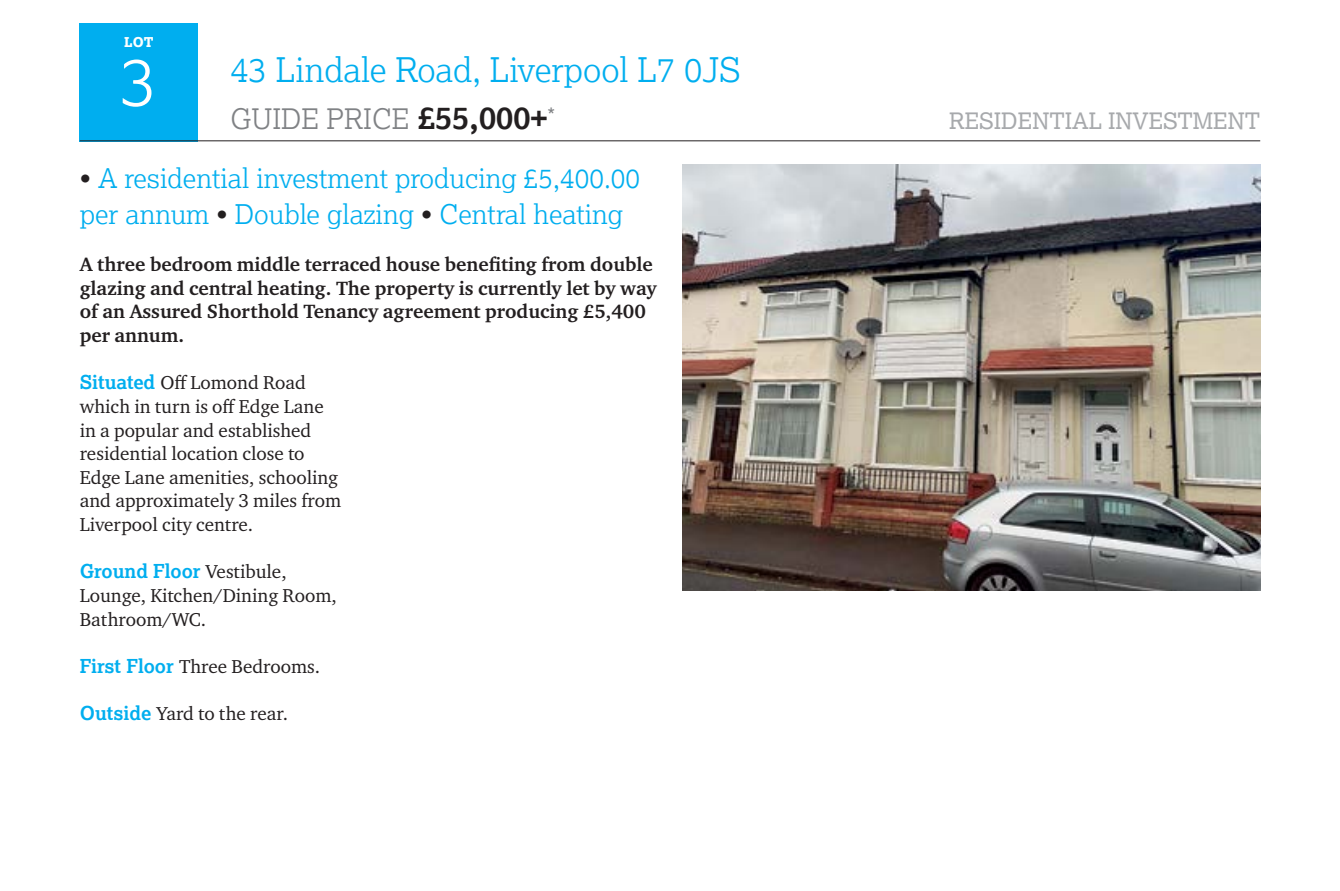
<style>
.page{position:relative;width:1340px;height:891px;background:#fff}
.page>*{position:absolute;margin:0;border:0;box-sizing:border-box;transform-origin:0 0}
.t1{font:300 67.5px "Lexia";color:#fff}
.t2{font:300 33.75px "Lexia";color:#00aeef}
.t3{font:300 28.12px "Lexia";color:#808285}
.t4{font:300 27px/35.3px "Lexia";color:#00aeef}
.t5{font:22.5px "Lexia";color:#a7a9ac}
.t6{font:700 19.8px/23.6px "Charter ITC Pro";color:#231f20}
.t7{font:19.12px/23.6px "Charter ITC Pro";color:#231f20}
.t8{font:700 19.12px "Lexia";color:#00aeef}
.t9{font:800 13.5px "Lexia";color:#fff}
.s1{font-weight:700;font-size:31.5px;color:#231f20}
.s2{color:#231f20}
.s3{font-family:"Lexia";font-weight:700;color:#00aeef}
.s4{font-family:"Charter ITC Pro";font-weight:400;color:#231f20}
</style>
<div class="page">
<div style="left:80px;top:23px;width:118px;height:118px;background:#00aeef"></div>
<hr style="left:80px;top:140px;width:1180px;height:1px;background:#231f20">
<img style="left:682px;top:165px;width:578px;height:425px">
<p class="t9" style="left:124px;top:33px;width:31px">LOT</p>
<h1 class="t1" style="left:120px;top:39px;width:38px">3</h1>
<h2 class="t2" style="left:230px;top:48px;width:511px">43 Lindale Road, Liverpool L7 0JS</h2>
<h3 class="t3" style="left:230px;top:101px;width:326px">GUIDE PRICE <span class="s1">£55,000+</span><sup>*</sup></h3>
<p class="t5" style="left:949px;top:107px;width:313px">RESIDENTIAL INVESTMENT</p>
<h3 class="t4" style="left:80px;top:160px;width:562px"><span class="s2">•</span> A residential investment producing £5,400.00 per annum <span class="s2">•</span> Double glazing <span class="s2">•</span> Central heating</h3>
<p class="t6" style="left:80px;top:252px;width:578px">A three bedroom middle terraced house benefiting from double glazing and central heating. The property is currently let by way of an Assured Shorthold Tenancy agreement producing £5,400 per annum.</p>
<p class="t7" style="left:80px;top:370px;width:263px"><span class="s3">Situated</span> Off Lomond Road which in turn is off Edge Lane in a popular and established residential location close to<br>Edge Lane amenities, schooling and approximately 3 miles from<br>Liverpool city centre.</p>
<p class="t8" style="left:80px;top:559px;width:208px">Ground Floor <span class="s4">Vestibule,</span></p>
<p class="t7" style="left:80px;top:583px;width:258px">Lounge, Kitchen/Dining Room,<br>Bathroom/WC.</p>
<p class="t7" style="left:80px;top:654px;width:242px"><span class="s3">First Floor</span> Three Bedrooms.</p>
<p class="t7" style="left:80px;top:701px;width:210px"><span class="s3">Outside</span> Yard to the rear.</p>
</div>
